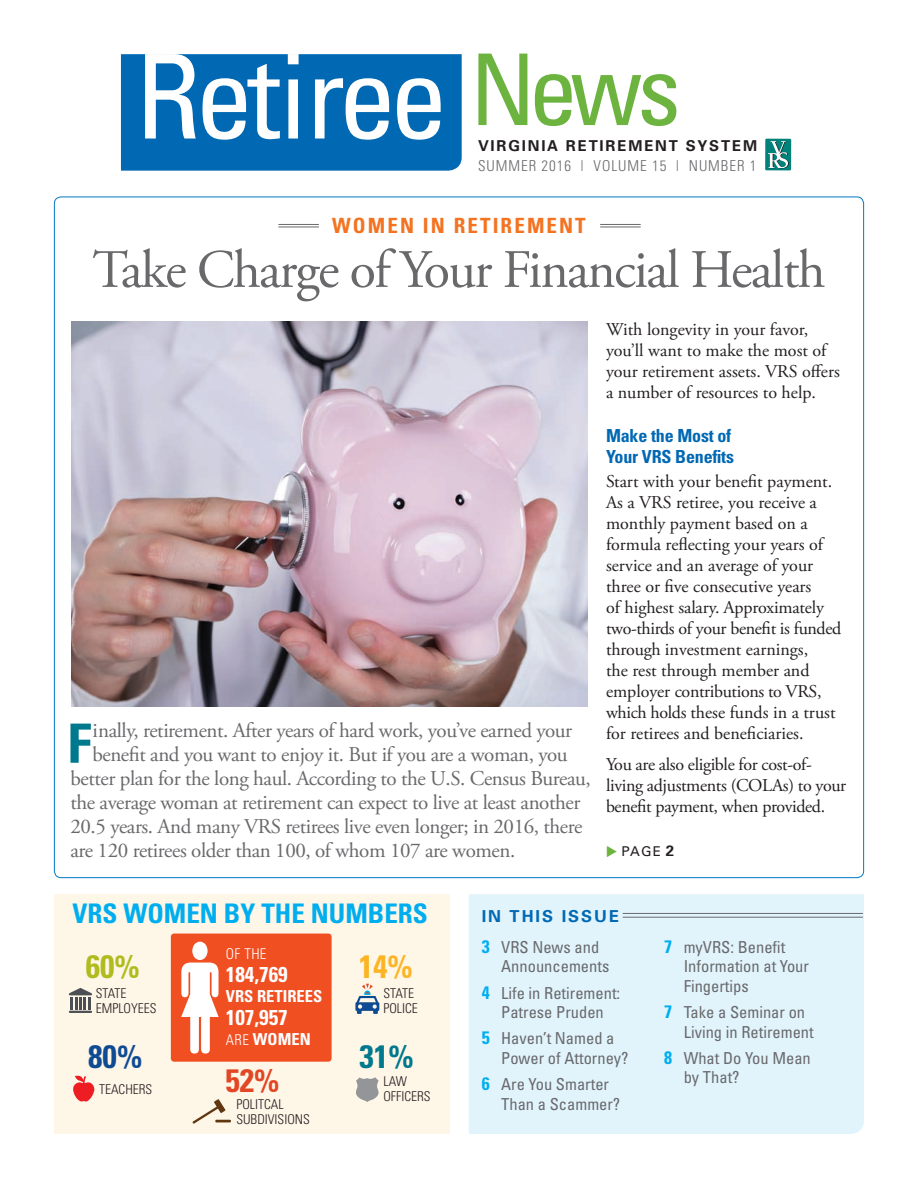
<style>
.page{position:relative;width:918px;height:1188px;background:#fff}
.page>*{position:absolute;margin:0;border:0;box-sizing:border-box;transform-origin:0 0}
.t1{font:condensed 117px "Univers";letter-spacing:-.05em;color:#fff}
.t2{font:condensed 99px "Univers";color:#6cb43f}
.t3{font:700 condensed 54.3px "Univers";color:#00788d}
.t4{font:54px "Adobe Garamond Pro";letter-spacing:-.03em;color:#69696c}
.t5{font:700 condensed 32.4px "Univers";color:#b0bb1d}
.t6{font:700 condensed 32.4px "Univers";color:#0f4b92}
.t7{font:700 condensed 32.4px "Univers";color:#fcb423}
.t8{font:700 condensed 32.4px "Univers";color:#e24725}
.t9{font:700 condensed 32.4px "Univers";color:#00788d}
.t10{font:700 condensed 27px "Univers";color:#00aeef}
.t11{font:700 condensed 21.45px "Univers";color:#fff}
.t12{font:21px "Adobe Garamond Pro";letter-spacing:-.02em;color:#69696c}
.t13{font:700 condensed 21px "Univers";letter-spacing:.1em;color:#f47321}
.t14{font:18px/21px "Adobe Garamond Pro";color:#231f20}
.t15{font:18px/21px "Adobe Garamond Pro";letter-spacing:-.02em;color:#231f20}
.t16{font:700 condensed 18px/21px "Univers";letter-spacing:-.01em;color:#0168b3}
.t17{font:condensed 16.5px/19.5px "Univers";color:#69696c}
.t18{font:700 16.5px/31px "Univers";letter-spacing:.12em;color:#0168b3}
.t19{font:700 condensed 16.5px "Univers";color:#fff}
.t20{font:300 condensed 15px "Univers";letter-spacing:.065em;color:#69696c}
.t21{font:700 15px "Univers";letter-spacing:.12em;color:#231f20}
.t22{font:300 condensed 14.85px "Univers";color:#fff}
.t23{font:300 condensed 13.5px/15px "Univers";color:#231f20}
.t24{font:13.5px "Univers";color:#231f20}
.s1{font-weight:700;font-size:15px}
.s2{font-weight:300;font-size:14.85px}
.s3{font-stretch:condensed;font-size:18px;color:#00aeef}
.s4{font-weight:400;font-stretch:condensed;color:#69696c}
.s5{font-weight:700;font-size:18px;color:#00aeef}
</style>
<div class="page">
<div style="left:469px;top:894px;width:395px;height:240px;background:#e1f4fc"></div>
<div style="left:121px;top:54px;width:341px;height:117px;background:#0168b3"></div>
<div style="left:765px;top:139px;width:26px;height:31px;background:#00817a"></div>
<svg style="left:768px;top:141px;width:21px;height:27px"></svg>
<img style="left:71px;top:322px;width:517px;height:384px">
<hr style="left:278px;top:224px;width:41px;height:1px;background:#69696c">
<hr style="left:278px;top:227px;width:41px;height:1px;background:#69696c">
<hr style="left:600px;top:224px;width:41px;height:1px;background:#69696c">
<hr style="left:600px;top:227px;width:41px;height:1px;background:#69696c">
<div style="left:54px;top:894px;width:395px;height:240px;background:#fef6e7"></div>
<div style="left:171px;top:934px;width:161px;height:128px;background:#f04f22;border-radius:3px"></div>
<svg style="left:181px;top:942px;width:38px;height:112px"></svg>
<hr style="left:69px;top:1011px;width:23px;height:2px;background:#4c4f54">
<svg style="left:69px;top:988px;width:23px;height:21px"></svg>
<svg style="left:73px;top:1076px;width:21px;height:26px"></svg>
<svg style="left:355px;top:984px;width:24px;height:30px"></svg>
<svg style="left:192px;top:1099px;width:39px;height:25px"></svg>
<svg style="left:356px;top:1077px;width:23px;height:25px"></svg>
<hr style="left:623px;top:913px;width:240px;height:1px;background:#69696c">
<hr style="left:623px;top:917px;width:240px;height:1px;background:#69696c">
<h1 class="t1" style="left:136px;top:23px;width:314px">Retiree</h1>
<h2 class="t2" style="left:470px;top:27px;width:213px">News</h2>
<p class="t21" style="left:478px;top:136px;width:281px">VIRGINIA RETIREMENT SYSTEM</p>
<p class="t20" style="left:478px;top:157px;width:280px">SUMMER 2016 | VOLUME 15 | NUMBER 1</p>
<p class="t13" style="left:332px;top:213px;width:255px">WOMEN IN RETIREMENT</p>
<h3 class="t4" style="left:93px;top:237px;width:734px">Take Charge of Your Financial Health</h3>
<h3 class="t3" style="left:67px;top:710px;width:26px">F</h3>
<p class="t12" style="left:92px;top:718px;width:481px">inally, retirement. After years of hard work, you’ve earned your</p>
<p class="t12" style="left:92px;top:742px;width:477px">benefit and you want to enjoy it. But if you are a woman, you</p>
<p class="t12" style="left:71px;top:766px;width:522px">better plan for the long haul. According to the U.S. Census Bureau,</p>
<p class="t12" style="left:71px;top:790px;width:511px">the average woman at retirement can expect to live at least another</p>
<p class="t12" style="left:71px;top:814px;width:514px">20.5 years. And many VRS retirees live even longer; in 2016, there</p>
<p class="t12" style="left:71px;top:838px;width:446px">are 120 retirees older than 100, of whom 107 are women.</p>
<p class="t14" style="left:606px;top:319px;width:235px">With longevity in your favor, you’ll want to make the most of your retirement assets. VRS offers a number of resources to help.</p>
<p class="t16" style="left:606px;top:425px;width:130px">Make the Most of<br>Your VRS Benefits</p>
<p class="t14" style="left:606px;top:472px;width:237px">Start with your benefit payment.<br>As a VRS retiree, you receive a monthly payment based on a formula reflecting your years of service and an average of your three or five consecutive years<br>of highest salary. Approximately two-thirds of your benefit is funded through investment earnings,<br>the rest through member and employer contributions to VRS, which holds these funds in a trust for retirees and beneficiaries.</p>
<p class="t15" style="left:606px;top:755px;width:242px">You are also eligible for cost-of&shy;living adjustments (COLAs) to your benefit payment, when provided.</p>
<p class="t24" style="left:622px;top:843px;width:54px">PAGE <span class="s1">2</span></p>
<h3 class="t10" style="left:72px;top:897px;width:357px">VRS WOMEN BY THE NUMBERS</h3>
<p class="t22" style="left:226px;top:945px;width:42px">OF THE</p>
<p class="t11" style="left:226px;top:961px;width:63px">184,769</p>
<p class="t19" style="left:226px;top:986px;width:98px">VRS RETIREES</p>
<p class="t11" style="left:226px;top:1004px;width:63px">107,957</p>
<p class="t19" style="left:226px;top:1029px;width:86px"><span class="s2">ARE</span> WOMEN</p>
<h3 class="t5" style="left:86px;top:947px;width:55px">60%</h3>
<p class="t23" style="left:96px;top:985px;width:62px">STATE<br>EMPLOYEES</p>
<h3 class="t6" style="left:88px;top:1037px;width:55px">80%</h3>
<p class="t23" style="left:99px;top:1081px;width:55px">TEACHERS</p>
<h3 class="t7" style="left:359px;top:947px;width:55px">14%</h3>
<p class="t23" style="left:383px;top:985px;width:36px">STATE<br>POLICE</p>
<h3 class="t9" style="left:360px;top:1037px;width:55px">31%</h3>
<p class="t23" style="left:383px;top:1074px;width:49px">LAW<br>OFFICERS</p>
<h3 class="t8" style="left:225px;top:1061px;width:55px">52%</h3>
<p class="t23" style="left:236px;top:1096px;width:75px">POLITCAL<br>SUBDIVISIONS</p>
<p class="t18" style="left:482px;top:900px;width:139px">IN THIS ISSUE<br><span class="s3">3</span> <span class="s4">VRS News and</span></p>
<p class="t17" style="left:482px;top:953px;width:140px;line-height:26.2px;text-align:center">Announcements<br><span class="s5">4</span> Life in Retirement:</p>
<p class="t17" style="left:482px;top:999px;width:134px;line-height:26.2px;text-align:center">Patrese Pruden<br><span class="s5">5</span> Haven’t Named a</p>
<p class="t17" style="left:482px;top:1044px;width:148px;line-height:26.2px;text-indent:19px">Power of Attorney?<br><span class="s5">6</span> Are You Smarter</p>
<p class="t17" style="left:501px;top:1094px;width:121px">Than a Scammer?</p>
<p class="t17" style="left:684px;top:937px;width:127px;text-indent:-19px"><span class="s5">7</span> myVRS: Benefit<br>Information at Your<br>Fingertips</p>
<p class="t17" style="left:684px;top:1002px;width:132px;text-indent:-19px"><span class="s5">7</span> Take a Seminar on<br>Living in Retirement</p>
<p class="t17" style="left:684px;top:1048px;width:129px;text-indent:-19px"><span class="s5">8</span> What Do You Mean by That?</p>
</div>
